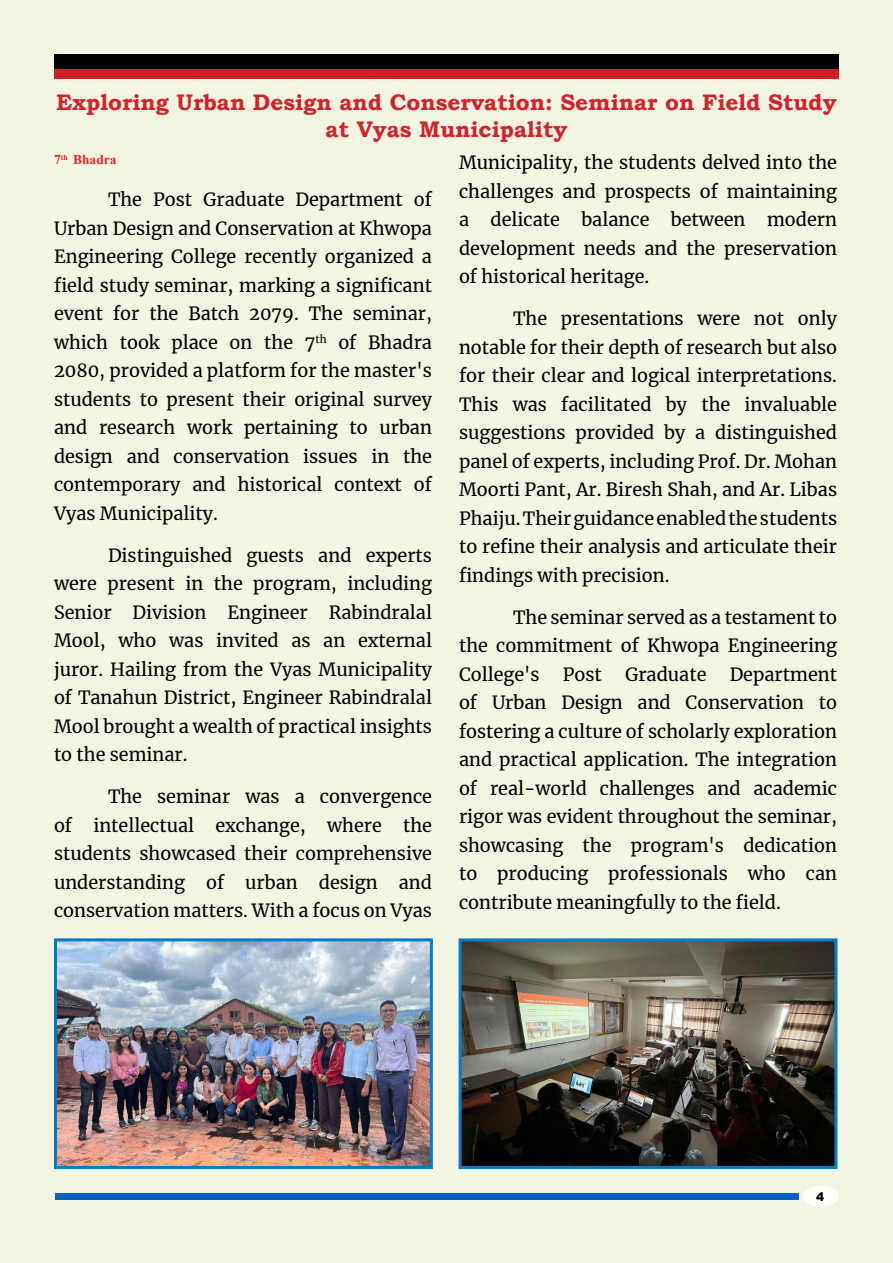
<style>
.page{position:relative;width:893px;height:1263px;background:#f3f4e2}
.page>*{position:absolute;margin:0;border:0;box-sizing:border-box;transform-origin:0 0}
.t1{font:700 22.5px/27px "Bookman Old Style";color:#d2232a;text-align:center}
.t2{font:18px/28.5px "Merriweather";color:#000;text-align:justify}
.t3{font:700 13.5px "Times New Roman";color:#ed2124}
.t4{font:900 12px "Arial";color:#000}
</style>
<div class="page">
<div style="left:54px;top:54px;width:785px;height:15px;background:#000"></div>
<div style="left:54px;top:69px;width:785px;height:9px;background:#cf2027"></div>
<div style="left:803px;top:1186px;width:36px;height:20px;background:#fff;border-radius:50%"></div>
<div style="left:803px;top:1186px;width:36px;height:20px;border:1px solid #fff;border-radius:50%"></div>
<div style="left:56px;top:1193px;width:743px;height:6px;background:#0e5fc2"></div>
<img style="left:58px;top:942px;width:371px;height:223px">
<div style="left:54px;top:938px;width:379px;height:231px;border:3px solid #007cc4"></div>
<img style="left:463px;top:942px;width:370px;height:223px">
<div style="left:459px;top:938px;width:378px;height:231px;border:3px solid #007cc4"></div>
<p class="t1" style="left:56px;top:89px;width:782px">Exploring Urban Design and Conservation: Seminar on Field Study at Vyas Municipality</p>
<p class="t3" style="left:54px;top:150px;width:64px">7<sup>th</sup> Bhadra</p>
<p class="t2" style="left:54px;top:185px;width:380px;text-indent:54px">The Post Graduate Department of Urban Design and Conservation at Khwopa Engineering College recently organized a field study seminar, marking a significant event for the Batch 2079. The seminar, which took place on the 7<sup>th</sup> of Bhadra 2080, provided a platform for the master's students to present their original survey and research work pertaining to urban design and conservation issues in the contemporary and historical context of Vyas Municipality.</p>
<p class="t2" style="left:54px;top:540px;width:380px;text-indent:54px">Distinguished guests and experts were present in the program, including Senior Division Engineer Rabindralal Mool, who was invited as an external juror. Hailing from the Vyas Municipality of Tanahun District, Engineer Rabindralal Mool brought a wealth of practical insights to the seminar.</p>
<p class="t2" style="left:54px;top:782px;width:380px;text-indent:54px">The seminar was a convergence of intellectual exchange, where the students showcased their comprehensive understanding of urban design and conservation matters. With a focus on Vyas</p>
<p class="t2" style="left:459px;top:148px;width:380px">Municipality, the students delved into the challenges and prospects of maintaining a delicate balance between modern development needs and the preservation of historical heritage.</p>
<p class="t2" style="left:459px;top:304px;width:380px;text-indent:54px">The presentations were not only notable for their depth of research but also for their clear and logical interpretations.<br>This was facilitated by the invaluable suggestions provided by a distinguished panel of experts, including Prof. Dr. Mohan Moorti Pant, Ar. Biresh Shah, and Ar. Libas Phaiju. Their guidance enabled the students to refine their analysis and articulate their findings with precision.</p>
<p class="t2" style="left:459px;top:603px;width:380px;text-indent:54px">The seminar served as a testament to the commitment of Khwopa Engineering College's</p>
<p class="t2" style="left:563px;top:660px;width:41px">Post</p>
<p class="t2" style="left:625px;top:660px;width:83px">Graduate</p>
<p class="t2" style="left:459px;top:660px;width:380px;text-indent:271px">Department of Urban Design and Conservation to fostering a culture of scholarly exploration and practical application. The integration of real-world challenges and academic rigor was evident throughout the seminar, showcasing the program's dedication to producing professionals who can contribute meaningfully to the field.</p>
<p class="t4" style="left:816px;top:1187px;width:10px">4</p>
</div>
